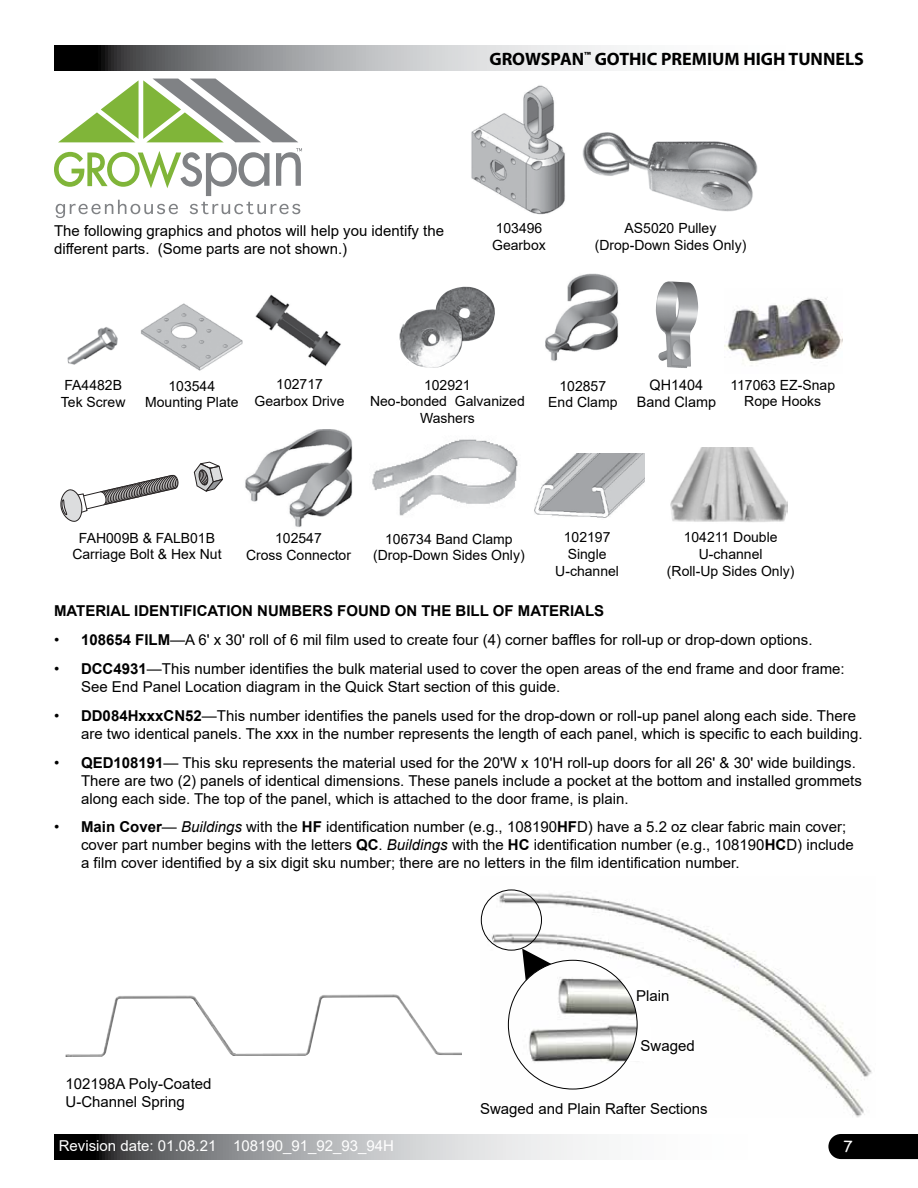
<style>
.page{position:relative;width:918px;height:1188px;background:#fff}
.page>*{position:absolute;margin:0;border:0;box-sizing:border-box;transform-origin:0 0}
.t1{font:700 18px "Myriad Pro";color:#000}
.t2{font:15px/18px "Arial";color:#000}
.t3{font:700 15px "Arial";color:#000}
.t4{font:15px "Arial";color:#fff}
.t5{font:15px "Comic Sans MS";color:#fff}
.t6{font:14.4px/17.2px "Arial";color:#000;text-align:center}
.t7{font:13.95px/16.8px "Arial";color:#000;text-align:center}
.s1{font-weight:700}
.s2{font-style:italic}
</style>
<div class="page">
<svg style="left:54px;top:45px;width:573px;height:25px;background:#a0a1a3"></svg>
<div style="left:828px;top:1134px;width:90px;height:25px;background:#000"></div>
<svg style="left:54px;top:1134px;width:543px;height:25px;background:#a0a1a3"></svg>
<img style="left:471px;top:85px;width:94px;height:129px">
<img style="left:545px;top:273px;width:74px;height:88px">
<img style="left:67px;top:327px;width:51px;height:38px">
<img style="left:255px;top:294px;width:86px;height:73px">
<img style="left:141px;top:303px;width:102px;height:68px">
<img style="left:399px;top:286px;width:96px;height:82px">
<img style="left:655px;top:281px;width:44px;height:87px">
<img style="left:534px;top:453px;width:110px;height:65px">
<img style="left:245px;top:430px;width:108px;height:97px">
<svg style="left:61px;top:474px;width:117px;height:48px"></svg>
<svg style="left:194px;top:462px;width:29px;height:30px"></svg>
<img style="left:372px;top:439px;width:146px;height:77px">
<img style="left:670px;top:447px;width:117px;height:75px">
<img style="left:582px;top:132px;width:176px;height:80px">
<img style="left:480px;top:889px;width:392px;height:229px">
<svg style="left:620px;top:975px;width:32px;height:87px"></svg>
<div style="left:481px;top:890px;width:61px;height:61px;border:1px solid #000;border-radius:50%"></div>
<svg style="left:522px;top:949px;width:29px;height:32px"></svg>
<img style="left:66px;top:994px;width:396px;height:63px">
<svg style="left:58px;top:79px;width:240px;height:63px"></svg>
<svg style="left:54px;top:148px;width:248px;height:70px"></svg>
<img style="left:725px;top:297px;width:118px;height:69px">
<p class="t1" style="left:489px;top:47px;width:376px">GROWSPAN<sup>™</sup> GOTHIC PREMIUM HIGH TUNNELS</p>
<p class="t2" style="left:54px;top:222px;width:392px">The following graphics and photos will help you identify the different parts. (Some parts are not shown.)</p>
<p class="t7" style="left:492px;top:220px;width:55px;text-align:left">103496<br>Gearbox</p>
<p class="t7" style="left:595px;top:220px;width:153px">AS5020 Pulley (Drop-Down Sides Only)</p>
<p class="t7" style="left:61px;top:376px;width:66px;text-align:left">FA4482B<br>Tek Screw</p>
<p class="t7" style="left:255px;top:376px;width:92px">102717<br>Gearbox Drive</p>
<p class="t7" style="left:145px;top:377px;width:95px">103544<br>Mounting Plate</p>
<p class="t7" style="left:370px;top:376px;width:156px">102921<br>Neo-bonded Galvanized<br>Washers</p>
<p class="t6" style="left:637px;top:376px;width:81px">QH1404<br>Band Clamp</p>
<p class="t7" style="left:548px;top:377px;width:71px">102857<br>End Clamp</p>
<p class="t7" style="left:730px;top:376px;width:106px">117063 EZ-Snap<br>Rope Hooks</p>
<p class="t7" style="left:72px;top:529px;width:151px">FAH009B &amp; FALB01B<br>Carriage Bolt &amp; Hex Nut</p>
<p class="t7" style="left:373px;top:530px;width:153px">106734 Band Clamp (Drop-Down Sides Only)</p>
<p class="t7" style="left:667px;top:529px;width:129px">104211 Double<br>U-channel<br>(Roll-Up Sides Only)</p>
<p class="t7" style="left:555px;top:529px;width:65px">102197<br>Single<br>U-channel</p>
<p class="t7" style="left:246px;top:530px;width:106px">102547<br>Cross Connector</p>
<p class="t3" style="left:54px;top:600px;width:552px">MATERIAL IDENTIFICATION NUMBERS FOUND ON THE BILL OF MATERIALS</p>
<p class="t2" style="left:54px;top:631px;width:760px">• <span class="s1">108654 FILM</span>—A 6' x 30' roll of 6 mil film used to create four (4) corner baffles for roll-up or drop-down options.</p>
<p class="t2" style="left:81px;top:660px;width:765px;text-indent:-27px">• <span class="s1">DCC4931</span>—This number identifies the bulk material used to cover the open areas of the end frame and door frame:<br>See End Panel Location diagram in the Quick Start section of this guide.</p>
<p class="t2" style="left:81px;top:706px;width:783px;text-indent:-27px">• <span class="s1">DD084HxxxCN52</span>—This number identifies the panels used for the drop-down or roll-up panel along each side. There are two identical panels. The xxx in the number represents the length of each panel, which is specific to each building.</p>
<p class="t2" style="left:81px;top:753px;width:782px;text-indent:-27px">• <span class="s1">QED108191</span>— This sku represents the material used for the 20'W x 10'H roll-up doors for all 26' &amp; 30' wide buildings.<br>There are two (2) panels of identical dimensions. These panels include a pocket at the bottom and installed grommets along each side. The top of the panel, which is attached to the door frame, is plain.</p>
<p class="t2" style="left:81px;top:818px;width:774px;text-indent:-27px">• <span class="s1">Main Cover</span>— <span class="s2">Buildings</span> with the <span class="s1">HF</span> identification number (e.g., 108190<span class="s1">HF</span>D) have a 5.2 oz clear fabric main cover; cover part number begins with the letters <span class="s1">QC</span>. <span class="s2">Buildings</span> with the <span class="s1">HC</span> identification number (e.g., 108190<span class="s1">HC</span>D) include a film cover identified by a six digit sku number; there are no letters in the film identification number.</p>
<p class="t2" style="left:636px;top:987px;width:35px">Plain</p>
<p class="t2" style="left:66px;top:1074px;width:147px">102198A Poly-Coated<br>U-Channel Spring</p>
<p class="t4" style="left:59px;top:1135px;width:337px">Revision date: 01.08.21 108190_91_92_93_94H</p>
<p class="t2" style="left:640px;top:1036px;width:56px">Swaged</p>
<p class="t2" style="left:480px;top:1099px;width:229px">Swaged and Plain Rafter Sections</p>
<p class="t5" style="left:844px;top:1135px;width:11px">7</p>
</div>
